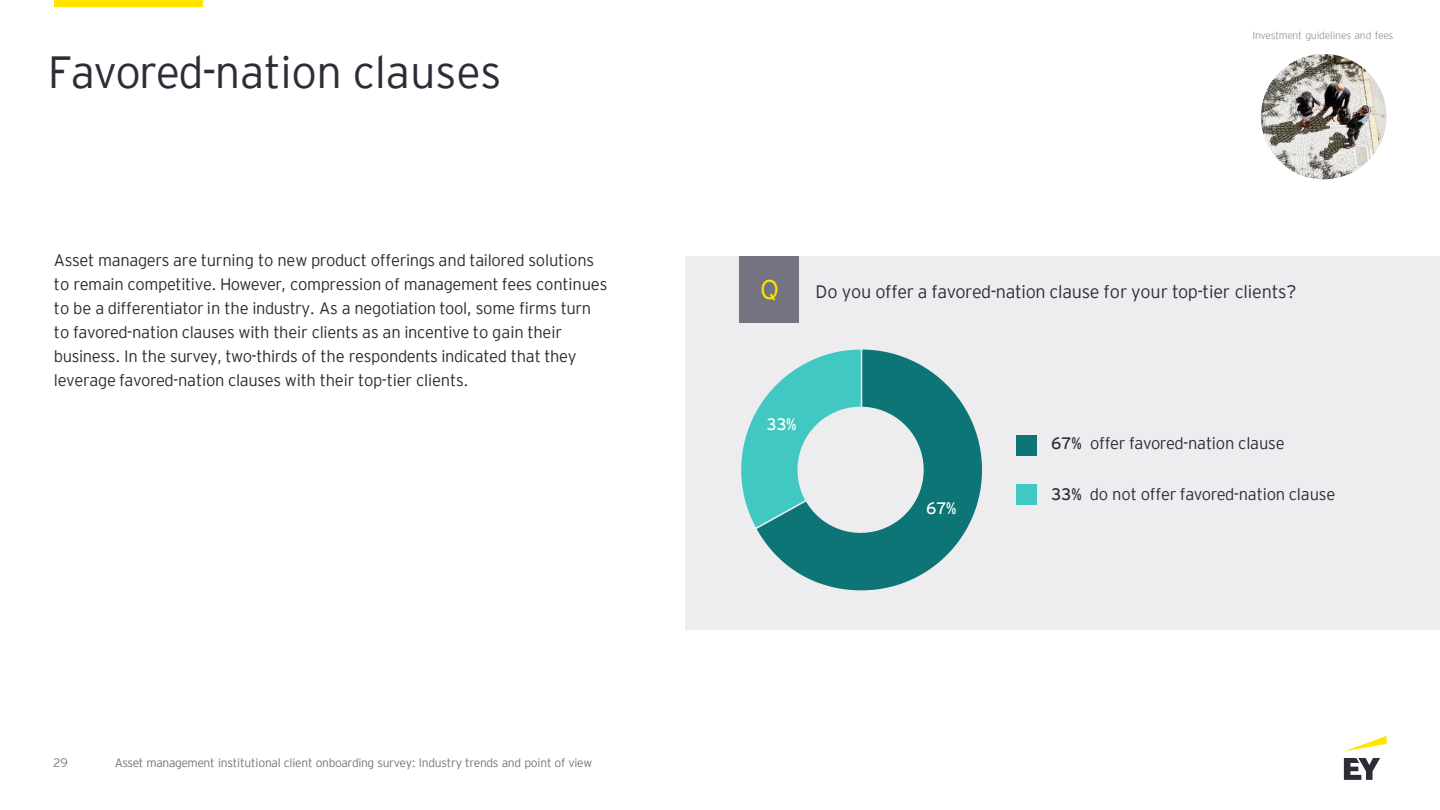
<style>
.page{position:relative;width:1440px;height:810px;background:#fff}
.page>*{position:absolute;margin:0;border:0;box-sizing:border-box;transform-origin:0 0}
.t1{font:300 45px "EY Interstate";letter-spacing:-.01em;color:#2d2d38}
.t2{font:300 27px "EY Interstate";color:#ffe600}
.t3{font:300 18px "EY Interstate";letter-spacing:-.015em;color:#2d2d38}
.t4{font:300 16.5px/24px "EY Interstate";letter-spacing:-.02em;color:#2d2d38}
.t5{font:16.5px "EY Interstate";color:#fff}
.t6{font:300 12px "EY Interstate";letter-spacing:-.025em;color:#747480}
.t7{font:300 10.5px "EY Interstate";letter-spacing:-.025em;color:#9d9da6}
.s1{font-weight:400}
</style>
<div class="page">
<div style="left:686px;top:256px;width:754px;height:374px;background:#ededef"></div>
<svg style="left:1345px;top:736px;width:42px;height:15px"></svg>
<svg style="left:1344px;top:758px;width:36px;height:22px"></svg>
<div style="left:740px;top:256px;width:59px;height:67px;background:#747480"></div>
<div style="left:54px;top:0;width:148px;height:7px;background:#ffe600"></div>
<div style="left:1016px;top:435px;width:20px;height:20px;background:#0d7575"></div>
<div style="left:1016px;top:484px;width:20px;height:20px;background:#42c8c2"></div>
<svg style="left:759px;top:367px;width:223px;height:224px"></svg>
<svg style="left:741px;top:349px;width:184px;height:185px"></svg>
<img style="left:1261px;top:54px;width:126px;height:125px;border-radius:63px">
<h2 class="t1" style="left:48px;top:40px;width:455px">Favored-nation clauses</h2>
<p class="t4" style="left:54px;top:248px;width:555px">Asset managers are turning to new product offerings and tailored solutions to remain competitive. However, compression of management fees continues to be a differentiator in the industry. As a negotiation tool, some firms turn to favored-nation clauses with their clients as an incentive to gain their business. In the survey, two-thirds of the respondents indicated that they leverage favored-nation clauses with their top-tier clients.</p>
<p class="t6" style="left:53px;top:754px;width:16px">29</p>
<p class="t6" style="left:115px;top:754px;width:479px">Asset management institutional client onboarding survey: Industry trends and point of view</p>
<p class="t7" style="left:1252px;top:28px;width:142px">Investment guidelines and fees</p>
<p class="t2" style="left:760px;top:270px;width:21px">Q</p>
<p class="t3" style="left:816px;top:279px;width:482px">Do you offer a favored-nation clause for your top-tier clients?</p>
<p class="t5" style="left:766px;top:412px;width:32px">33%</p>
<p class="t5" style="left:926px;top:496px;width:32px">67%</p>
<p class="t4" style="left:1051px;top:430px;width:235px"><span class="s1">67%</span> offer favored-nation clause</p>
<p class="t4" style="left:1051px;top:481px;width:286px"><span class="s1">33%</span> do not offer favored-nation clause</p>
</div>
